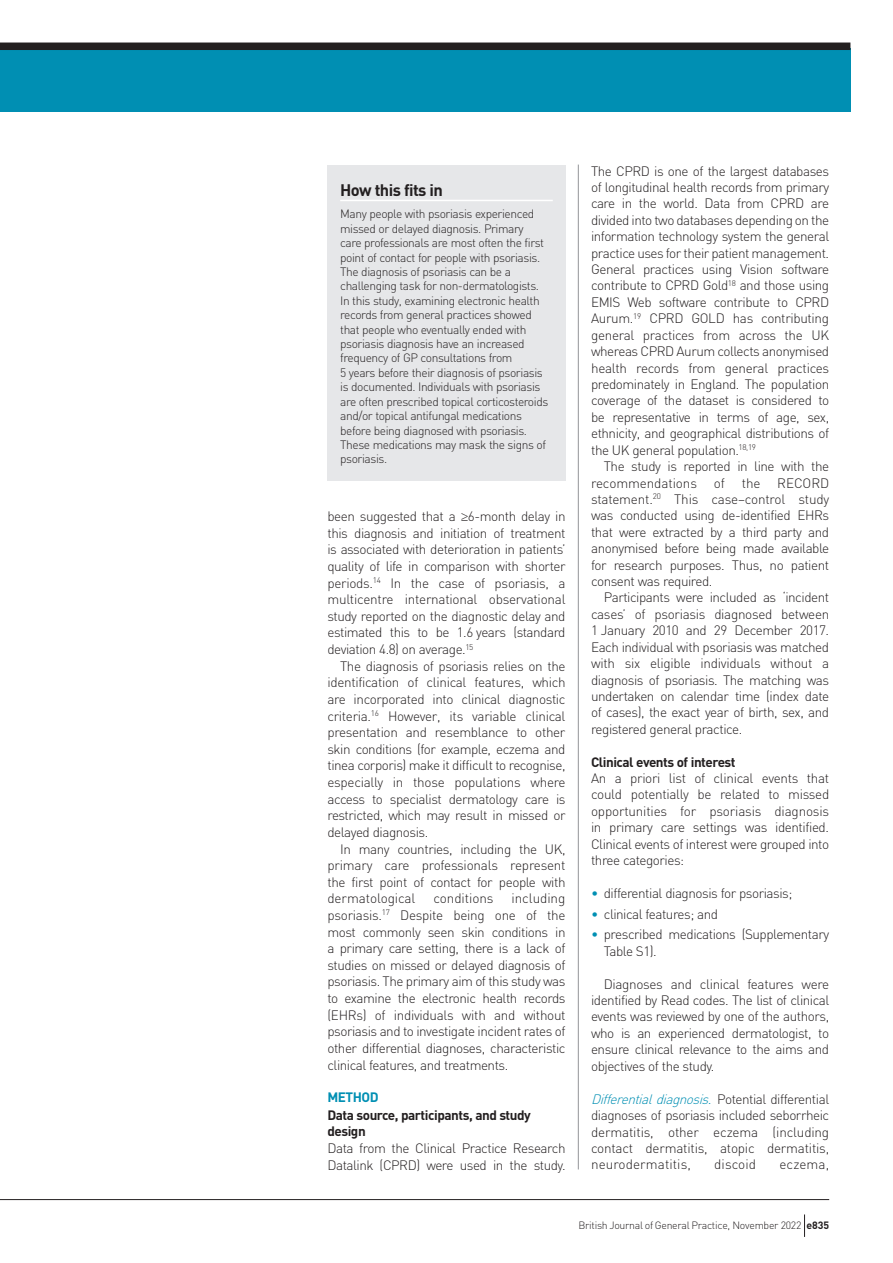
<style>
.page{position:relative;width:893px;height:1263px;background:#fff}
.page>*{position:absolute;margin:0;border:0;box-sizing:border-box;transform-origin:0 0}
.t1{font:700 16.5px "DIN";letter-spacing:-.035em;color:#231f20}
.t2{font:300 13.5px/16.4px "DIN";letter-spacing:-.035em;color:#231f20;text-align:justify}
.t3{font:700 13.5px/16.6px "DIN";letter-spacing:-.035em;color:#231f20}
.t4{font:300 13.5px "DIN";letter-spacing:-.005em;color:#231f20}
.t5{font:300 13.5px "DIN";letter-spacing:.005em;color:#231f20}
.t6{font:700 13.5px "DIN";letter-spacing:-.035em;color:#008fb3}
.t7{font:300 12px/14.4px "DIN";letter-spacing:-.035em;color:#231f20}
.t8{font:300 10.5px "DIN";letter-spacing:-.025em;color:#231f20}
.s1{font-family:"Helvetica"}
.s2{color:#008fb3}
.s3{font-style:italic;color:#008fb3}
.s4{font-weight:700}
</style>
<div class="page">
<div style="left:0;top:48px;width:850px;height:63px;background:#008fb3"></div>
<div style="left:0;top:43px;width:850px;height:7px;background:#231f20"></div>
<hr style="left:578px;top:165px;width:1px;height:1004px;background:#939598">
<div style="left:327px;top:165px;width:239px;height:315px;background:#e6e7e9"></div>
<hr style="left:340px;top:200px;width:213px;height:1px;background:#fff">
<hr style="left:0;top:1199px;width:829px;height:1px;background:#231f20">
<svg style="left:804px;top:1214px;width:1px;height:23px"></svg>
<p class="t1" style="left:340px;top:179px;width:104px">How this fits in</p>
<p class="t7" style="left:340px;top:207px;width:210px">Many people with psoriasis experienced missed or delayed diagnosis. Primary<br>care professionals are most often the first point of contact for people with psoriasis.<br>The diagnosis of psoriasis can be a challenging task for non-dermatologists.<br>In this study, examining electronic health records from general practices showed that people who eventually ended with psoriasis diagnosis have an increased frequency of GP consultations from<br>5 years before their diagnosis of psoriasis is documented. Individuals with psoriasis are often prescribed topical corticosteroids and/or topical antifungal medications before being diagnosed with psoriasis.<br>These medications may mask the signs of psoriasis.</p>
<p class="t2" style="left:327px;top:508px;width:240px">been suggested that a <span class="s1">≥</span>6-month delay in this diagnosis and initiation of treatment is associated with deterioration in patients’ quality of life in comparison with shorter periods.<sup>14</sup> In the case of psoriasis, a multicentre international observational study reported on the diagnostic delay and estimated this to be 1.6 years (standard deviation 4.8) on average.<sup>15</sup></p>
<p class="t2" style="left:327px;top:657px;width:240px;text-indent:13px">The diagnosis of psoriasis relies on the identification of clinical features, which are incorporated into clinical diagnostic criteria.<sup>16</sup> However, its variable clinical presentation and resemblance to other skin conditions (for example, eczema and tinea corporis) make it difficult to recognise, especially in those populations where access to specialist dermatology care is restricted, which may result in missed or delayed diagnosis.</p>
<p class="t2" style="left:327px;top:840px;width:240px;text-indent:13px">In many countries, including the UK, primary care professionals represent the first point of contact for people with dermatological</p>
<p class="t2" style="left:327px;top:890px;width:240px;text-indent:184px">including psoriasis.<sup>17</sup> Despite being one of the most commonly seen skin conditions in a primary care setting, there is a lack of studies on missed or delayed diagnosis of psoriasis. The primary aim of this study was to examine the electronic health records (EHRs) of individuals with and without psoriasis and to investigate incident rates of other differential diagnoses, characteristic clinical features, and treatments.</p>
<p class="t6" style="left:327px;top:1088px;width:53px">METHOD</p>
<p class="t3" style="left:327px;top:1106px;width:205px">Data source, participants, and study design</p>
<p class="t2" style="left:327px;top:1139px;width:240px">Data from the Clinical Practice Research<br>Datalink (CPRD) were used in the study.</p>
<p class="t4" style="left:433px;top:890px;width:62px">conditions</p>
<p class="t2" style="left:591px;top:162px;width:240px">The CPRD is one of the largest databases of longitudinal health records from primary care in the world. Data from CPRD are divided into two databases depending on the information technology system the general practice uses for their patient management.<br>General practices using Vision software contribute to CPRD Gold<sup>18</sup> and those using EMIS Web software contribute to CPRD Aurum.<sup>19</sup> CPRD GOLD has contributing general practices from across the UK whereas CPRD Aurum collects anonymised health records from general practices predominately in England. The population coverage of the dataset is considered to be representative in terms of age, sex, ethnicity, and geographical distributions of the UK general population.<sup>18,19</sup></p>
<p class="t2" style="left:591px;top:458px;width:240px;text-indent:13px">The study is reported in line with the recommendations of the RECORD statement.<sup>20</sup> This case–control study was conducted using de-identified EHRs that were extracted by a third party and anonymised before being made available for research purposes. Thus, no patient consent was required.</p>
<p class="t2" style="left:591px;top:589px;width:240px;text-indent:13px">Participants were included as ‘incident cases’ of psoriasis diagnosed between 1 January 2010 and 29 December 2017.<br>Each individual with psoriasis was matched with six eligible individuals without a diagnosis of psoriasis. The matching was undertaken on calendar time (index date of cases), the exact year of birth, sex, and registered general practice.</p>
<p class="t3" style="left:591px;top:753px;width:146px">Clinical events of interest</p>
<p class="t2" style="left:591px;top:770px;width:240px">An a priori list of clinical events that could potentially be related to missed opportunities for psoriasis diagnosis in primary care settings was identified.<br>Clinical events of interest were grouped into three categories:</p>
<p class="t2" style="left:591px;top:885px;width:203px"><span class="s2">•</span> differential diagnosis for psoriasis;</p>
<p class="t2" style="left:591px;top:905px;width:129px"><span class="s2">•</span> clinical features; and</p>
<p class="t2" style="left:604px;top:926px;width:227px;text-indent:-13px"><span class="s2">•</span> prescribed medications (Supplementary<br>Table S1).</p>
<p class="t2" style="left:591px;top:975px;width:240px;text-indent:13px">Diagnoses and clinical features were identified by Read codes. The list of clinical events was reviewed by one of the authors, who is an experienced dermatologist, to ensure clinical relevance to the aims and objectives of the study.</p>
<p class="t2" style="left:591px;top:1090px;width:240px"><span class="s3">Differentialdiagnosis.</span> P o t e n t i a l d i ffe re n t i a l diagnoses of psoriasis included seborrheic dermatitis, other eczema (including contact dermatitis, atopic dermatitis, neurodermatitis,</p>
<p class="t5" style="left:714px;top:1156px;width:43px">discoid</p>
<p class="t2" style="left:779px;top:1156px;width:51px">eczema,</p>
<p class="t8" style="left:578px;top:1219px;width:252px">British Journal of General Practice, November 2022 <span class="s4">e835</span></p>
</div>
